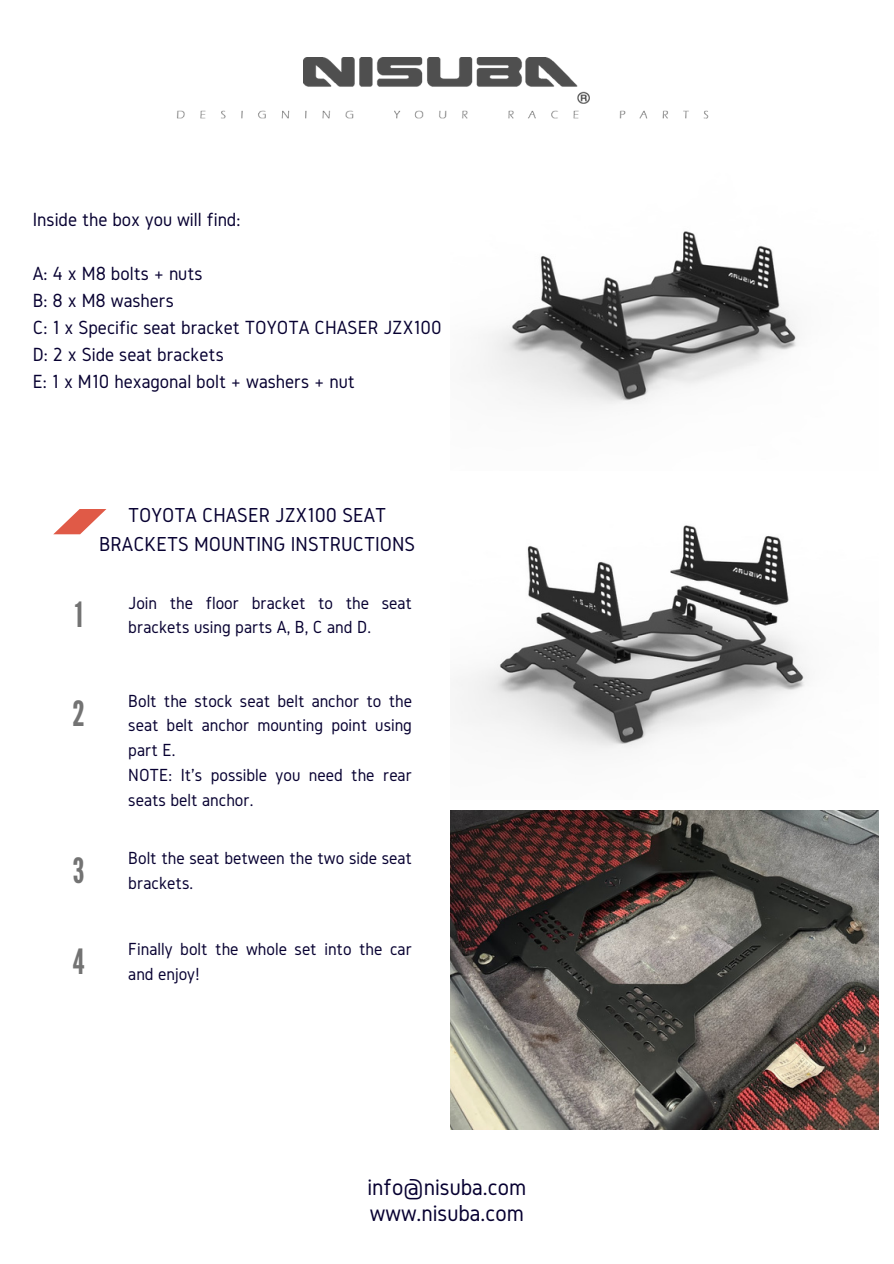
<style>
.page{position:relative;width:894px;height:1264px;background:#fff}
.page>*{position:absolute;margin:0;border:0;box-sizing:border-box;transform-origin:0 0}
.t1{font:34.8px "League Gothic";color:#737373}
.t2{font:24px "Gidole";color:#070031}
.t3{font:21px/29.2px "Gidole";color:#070031;text-align:center}
.t4{font:19.8px/27px "Gidole";color:#070031}
.t5{font:18.15px/24.8px "Gidole";color:#070031}
</style>
<div class="page">
<img style="left:304px;top:58px;width:285px;height:46px">
<img style="left:483px;top:231px;width:315px;height:175px">
<img style="left:456px;top:525px;width:353px;height:227px">
<img style="left:450px;top:810px;width:428px;height:319px">
<img style="left:177px;top:110px;width:532px;height:9px">
<svg style="left:53px;top:509px;width:53px;height:25px"></svg>
<p class="t4" style="left:33px;top:206px;width:209px">Inside the box you will find:</p>
<h2 class="t4" style="left:33px;top:260px;width:410px">A: 4 x M8 bolts + nuts<br>B: 8 x M8 washers<br>C: 1 x Specific seat bracket TOYOTA CHASER JZX100<br>D: 2 x Side seat brackets<br>E: 1 x M10 hexagonal bolt + washers + nut</h2>
<p class="t3" style="left:99px;top:500px;width:317px">TOYOTA CHASER JZX100 SEAT<br>BRACKETS MOUNTING INSTRUCTIONS</p>
<p class="t1" style="left:75px;top:595px;width:10px">1</p>
<p class="t5" style="left:128px;top:590px;width:285px">Join the floor bracket to the seat brackets using parts A, B, C and D.</p>
<p class="t1" style="left:72px;top:693px;width:14px">2</p>
<p class="t5" style="left:128px;top:688px;width:285px;text-align:justify">Bolt the stock seat belt anchor to the seat belt anchor mounting point using part E.</p>
<p class="t5" style="left:128px;top:762px;width:285px">NOTE: It's possible you need the rear seats belt anchor.</p>
<p class="t1" style="left:73px;top:850px;width:13px">3</p>
<p class="t5" style="left:128px;top:845px;width:285px">Bolt the seat between the two side seat brackets.</p>
<p class="t1" style="left:73px;top:941px;width:13px">4</p>
<p class="t5" style="left:128px;top:936px;width:285px">Finally bolt the whole set into the car and enjoy!</p>
<h3 class="t2" style="left:367px;top:1174px;width:160px">info@nisuba.com</h3>
<h3 class="t2" style="left:370px;top:1199px;width:155px">www.nisuba.com</h3>
</div>
